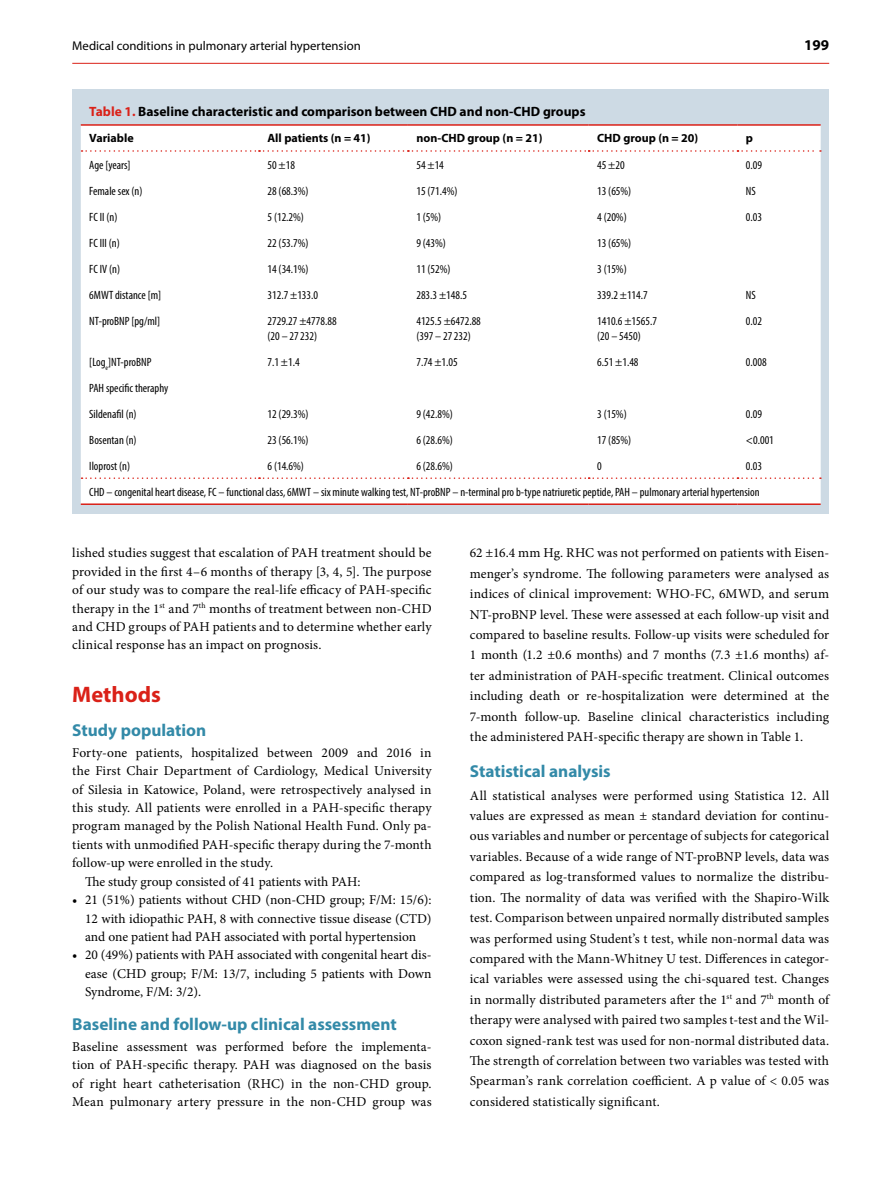
<style>
.page{position:relative;width:893px;height:1191px;background:#fff}
.page>*{position:absolute;margin:0;border:0;box-sizing:border-box;transform-origin:0 0}
.t1{font:700 22.5px "Myriad Pro";color:#da2118}
.t2{font:700 17.25px "Myriad Pro";color:#338aa8}
.t3{font:700 15px "Myriad Pro";color:#000}
.t4{font:13.5px/20.4px "Minion Pro";letter-spacing:.005em;color:#000;text-align:justify}
.t5{font:700 13.5px "Myriad Pro";color:#000}
.t6{font:12.75px "Myriad Pro";color:#000}
.t7{font:condensed 12px/15px "Myriad Pro";color:#000}
.t8{font:700 12px "Myriad Pro";color:#000}
.s1{color:#da2118}
</style>
<div class="page">
<hr style="left:72px;top:63px;width:757px;height:1px;background:#da2118">
<div style="left:72px;top:89px;width:757px;height:424px;background:#cddae4"></div>
<div style="left:81px;top:126px;width:740px;height:377px;background:#fff"></div>
<svg style="left:82px;top:150px;width:739px;height:2px"></svg>
<hr style="left:81px;top:124px;width:178px;height:2px;background:#da2118">
<hr style="left:259px;top:124px;width:149px;height:2px;background:#da2118">
<hr style="left:408px;top:124px;width:181px;height:2px;background:#da2118">
<hr style="left:589px;top:124px;width:148px;height:2px;background:#da2118">
<hr style="left:737px;top:124px;width:84px;height:2px;background:#da2118">
<svg style="left:82px;top:477px;width:739px;height:2px"></svg>
<hr style="left:81px;top:503px;width:178px;height:2px;background:#da2118">
<hr style="left:259px;top:503px;width:149px;height:2px;background:#da2118">
<hr style="left:408px;top:503px;width:181px;height:2px;background:#da2118">
<hr style="left:589px;top:503px;width:148px;height:2px;background:#da2118">
<hr style="left:737px;top:503px;width:84px;height:2px;background:#da2118">
<p class="t6" style="left:72px;top:38px;width:290px">Medical conditions in pulmonary arterial hypertension</p>
<p class="t3" style="left:804px;top:35px;width:26px">199</p>
<p class="t5" style="left:89px;top:103px;width:498px"><span class="s1">Table 1.</span> Baseline characteristic and comparison between CHD and non‑CHD groups</p>
<p class="t8" style="left:89px;top:131px;width:46px">Variable</p>
<p class="t8" style="left:267px;top:131px;width:105px">All patients (n = 41)</p>
<p class="t8" style="left:416px;top:131px;width:128px">non‑CHD group (n = 21)</p>
<p class="t8" style="left:597px;top:131px;width:103px">CHD group (n = 20)</p>
<p class="t8" style="left:746px;top:131px;width:9px">p</p>
<p class="t7" style="left:89px;top:157px;width:43px">Age [years]</p>
<p class="t7" style="left:267px;top:157px;width:29px">50 ±18</p>
<p class="t7" style="left:416px;top:157px;width:29px">54 ±14</p>
<p class="t7" style="left:597px;top:157px;width:29px">45 ±20</p>
<p class="t7" style="left:746px;top:157px;width:18px">0.09</p>
<p class="t7" style="left:89px;top:183px;width:55px">Female sex (n)</p>
<p class="t7" style="left:267px;top:183px;width:43px">28 (68.3%)</p>
<p class="t7" style="left:416px;top:183px;width:43px">15 (71.4%)</p>
<p class="t7" style="left:597px;top:183px;width:36px">13 (65%)</p>
<p class="t7" style="left:746px;top:183px;width:11px">NS</p>
<p class="t7" style="left:89px;top:209px;width:30px">FC II (n)</p>
<p class="t7" style="left:267px;top:209px;width:38px">5 (12.2%)</p>
<p class="t7" style="left:416px;top:209px;width:26px">1 (5%)</p>
<p class="t7" style="left:597px;top:209px;width:31px">4 (20%)</p>
<p class="t7" style="left:746px;top:209px;width:18px">0.03</p>
<p class="t7" style="left:89px;top:235px;width:32px">FC III (n)</p>
<p class="t7" style="left:267px;top:235px;width:43px">22 (53.7%)</p>
<p class="t7" style="left:416px;top:235px;width:31px">9 (43%)</p>
<p class="t7" style="left:597px;top:235px;width:36px">13 (65%)</p>
<p class="t7" style="left:89px;top:261px;width:32px">FC IV (n)</p>
<p class="t7" style="left:267px;top:261px;width:43px">14 (34.1%)</p>
<p class="t7" style="left:416px;top:261px;width:36px">11 (52%)</p>
<p class="t7" style="left:597px;top:261px;width:31px">3 (15%)</p>
<p class="t7" style="left:89px;top:287px;width:73px">6MWT distance [m]</p>
<p class="t7" style="left:267px;top:287px;width:52px">312.7 ±133.0</p>
<p class="t7" style="left:416px;top:287px;width:52px">283.3 ±148.5</p>
<p class="t7" style="left:597px;top:287px;width:52px">339.2 ±114.7</p>
<p class="t7" style="left:746px;top:287px;width:11px">NS</p>
<p class="t7" style="left:89px;top:313px;width:72px">NT‑proBNP [pg/ml]</p>
<p class="t7" style="left:267px;top:313px;width:71px">2729.27 ±4778.88 (20 – 27232)</p>
<p class="t7" style="left:416px;top:313px;width:66px">4125.5 ±6472.88 (397 – 27232)</p>
<p class="t7" style="left:597px;top:313px;width:61px">1410.6 ±1565.7 (20 – 5450)</p>
<p class="t7" style="left:746px;top:313px;width:18px">0.02</p>
<p class="t7" style="left:89px;top:354px;width:64px">[Log<sub>e</sub>]NT‑proBNP</p>
<p class="t7" style="left:267px;top:354px;width:34px">7.1 ±1.4</p>
<p class="t7" style="left:416px;top:354px;width:43px">7.74 ±1.05</p>
<p class="t7" style="left:597px;top:354px;width:43px">6.51 ±1.48</p>
<p class="t7" style="left:746px;top:354px;width:22px">0.008</p>
<p class="t7" style="left:89px;top:374px;width:80px;line-height:26px">PAH specific theraphy<br>Sildenafil (n)</p>
<p class="t7" style="left:267px;top:406px;width:43px">12 (29.3%)</p>
<p class="t7" style="left:416px;top:406px;width:38px">9 (42.8%)</p>
<p class="t7" style="left:597px;top:406px;width:31px">3 (15%)</p>
<p class="t7" style="left:746px;top:406px;width:18px">0.09</p>
<p class="t7" style="left:89px;top:432px;width:49px">Bosentan (n)</p>
<p class="t7" style="left:267px;top:432px;width:43px">23 (56.1%)</p>
<p class="t7" style="left:416px;top:432px;width:38px">6 (28.6%)</p>
<p class="t7" style="left:597px;top:432px;width:36px">17 (85%)</p>
<p class="t7" style="left:746px;top:432px;width:29px">&lt;0.001</p>
<p class="t7" style="left:89px;top:458px;width:42px">Iloprost (n)</p>
<p class="t7" style="left:267px;top:458px;width:38px">6 (14.6%)</p>
<p class="t7" style="left:416px;top:458px;width:38px">6 (28.6%)</p>
<p class="t7" style="left:597px;top:458px;width:6px">0</p>
<p class="t7" style="left:89px;top:452px;width:674px;line-height:26px;text-align:right">0.03<br>CHD – congenital heart disease, FC – functional class, 6MWT – six minute walking test, NT‑proBNP – n‑terminal pro b‑type natriuretic peptide, PAH – pulmonary arterial hypertension</p>
<p class="t4" style="left:72px;top:544px;width:361px;line-height:18.5px">lished studies suggest that escalation of PAH treatment should be provided in the first 4–6 months of therapy [3, 4, 5]. The purpose of our study was to compare the real‑life efficacy of PAH‑specific therapy in the 1<sup>st</sup> and 7<sup>th</sup> months of treatment between non‑CHD and CHD groups of PAH patients and to determine whether early clinical response has an impact on prognosis.</p>
<h1 class="t1" style="left:72px;top:680px;width:90px">Methods</h1>
<p class="t2" style="left:72px;top:719px;width:135px">Study population</p>
<p class="t4" style="left:72px;top:742px;width:361px">Forty‑one patients, hospitalized between 2009 and 2016 in</p>
<p class="t4" style="left:72px;top:760px;width:361px">the First Chair Department of Cardiology, Medical University</p>
<p class="t4" style="left:72px;top:779px;width:361px">of Silesia in Katowice, Poland, were retrospectively analysed in</p>
<p class="t4" style="left:72px;top:797px;width:361px">this study. All patients were enrolled in a PAH‑specific therapy</p>
<p class="t4" style="left:72px;top:816px;width:361px">program managed by the Polish National Health Fund. Only pa‑</p>
<p class="t4" style="left:72px;top:834px;width:361px">tients with unmodified PAH‑specific therapy during the 7‑month</p>
<p class="t4" style="left:72px;top:853px;width:202px">follow‑up were enrolled in the study.</p>
<p class="t4" style="left:85px;top:871px;width:277px">The study group consisted of 41 patients with PAH:</p>
<p class="t4" style="left:85px;top:890px;width:348px;line-height:18.5px;text-indent:-13px">• 21 (51%) patients without CHD (non‑CHD group; F/M: 15/6):<br>12 with idiopathic PAH, 8 with connective tissue disease (CTD) and one patient had PAH associated with portal hypertension</p>
<p class="t4" style="left:85px;top:946px;width:348px;line-height:18.5px;text-indent:-13px">• 20 (49%) patients with PAH associated with congenital heart dis‑ ease (CHD group; F/M: 13/7, including 5 patients with Down Syndrome, F/M: 3/2).</p>
<p class="t2" style="left:72px;top:1013px;width:326px">Baseline and follow‑up clinical assessment</p>
<p class="t4" style="left:72px;top:1037px;width:361px;line-height:18.5px">Baseline assessment was performed before the implementa‑ tion of PAH‑specific therapy. PAH was diagnosed on the basis of right heart catheterisation (RHC) in the non‑CHD group.<br>Mean pulmonary artery pressure in the non‑CHD group was</p>
<p class="t4" style="left:470px;top:543px;width:361px">62 ±16.4 mm Hg. RHC was not performed on patients with Eisen‑ menger’s syndrome. The following parameters were analysed as indices of clinical improvement: WHO‑FC, 6MWD, and serum NT‑proBNP level. These were assessed at each follow‑up visit and compared to baseline results. Follow‑up visits were scheduled for 1 month (1.2 ±0.6 months) and 7 months (7.3 ±1.6 months) af‑ ter administration of PAH‑specific treatment. Clinical outcomes including death or re‑hospitalization were determined at the 7‑month follow‑up. Baseline clinical characteristics including the administered PAH‑specific therapy are shown in Table 1.</p>
<p class="t2" style="left:470px;top:760px;width:142px">Statistical analysis</p>
<p class="t4" style="left:470px;top:785px;width:361px">All statistical analyses were performed using Statistica 12. All values are expressed as mean ± standard deviation for continu‑ ous variables and number or percentage of subjects for categorical variables. Because of a wide range of NT‑proBNP levels, data was compared as log‑transformed values to normalize the distribu‑ tion. The normality of data was verified with the Shapiro‑Wilk test. Comparison between unpaired normally distributed samples was performed using Student’s t test, while non‑normal data was compared with the Mann‑Whitney U test. Differences in categor‑ ical variables were assessed using the chi‑squared test. Changes in normally distributed parameters after the 1<sup>st</sup> and 7<sup>th</sup> month of therapy were analysed with paired two samples t‑test and the Wil‑ coxon signed‑rank test was used for non‑normal distributed data.<br>The strength of correlation between two variables was tested with Spearman’s rank correlation coefficient. A p value of &lt; 0.05 was considered statistically significant.</p>
</div>
